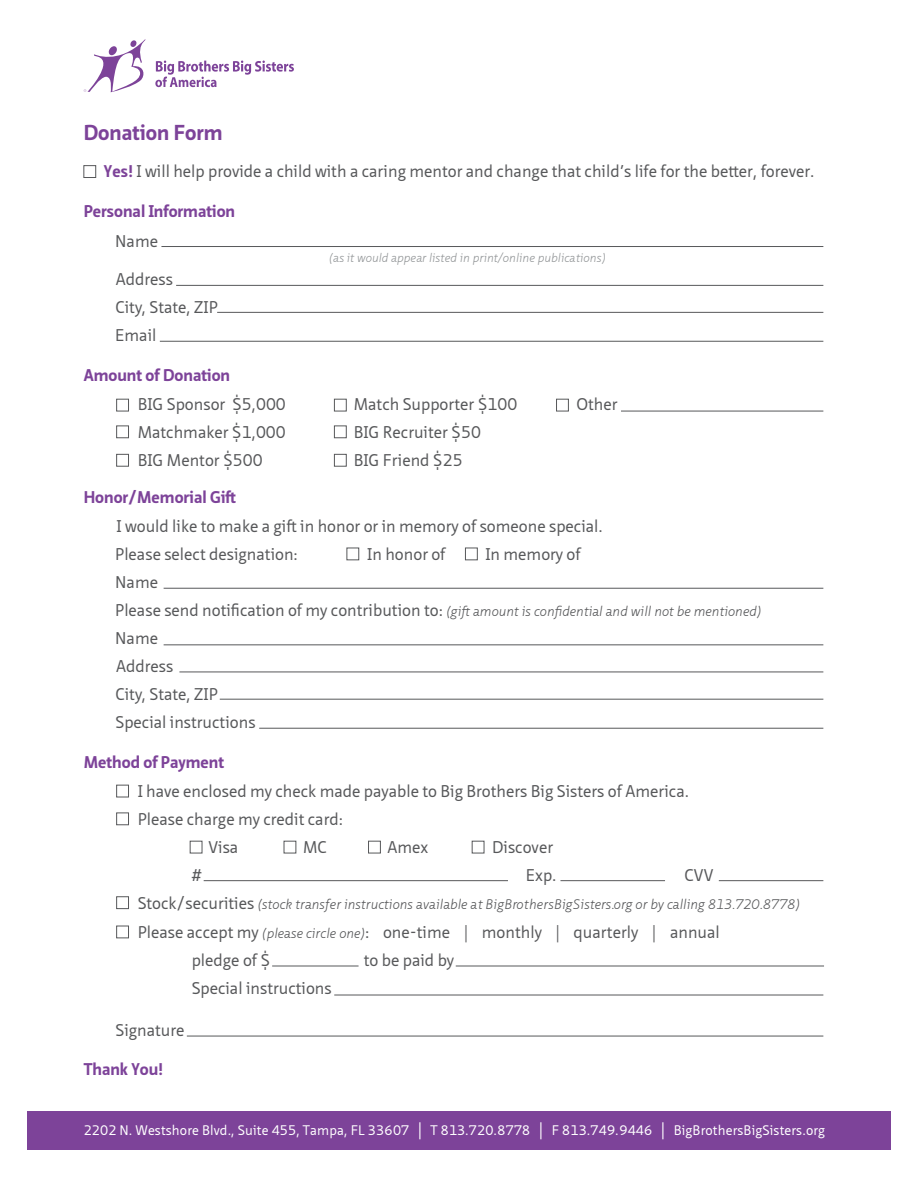
<style>
.page{position:relative;width:918px;height:1188px;background:#fff}
.page>*{position:absolute;margin:0;border:0;box-sizing:border-box;transform-origin:0 0}
.t1{font:700 21px "Neue Sans Pro";color:#7d4399}
.t2{font:16.5px/27.9px "Neue Sans Pro";color:#57585a}
.t3{font:700 16.5px "Neue Sans Pro";color:#7d4399}
.t4{font:italic 300 13.5px "Neue Sans Pro";color:#57585a}
.t5{font:13.5px "Neue Sans Pro";letter-spacing:.01em;color:#fff}
.t6{font:italic 300 12px "Neue Sans Pro";color:#939698}
.s1{font-weight:700;color:#7d4399}
.s2{font-weight:400;font-style:normal;font-size:16.5px}
.s3{font-weight:300;font-style:italic;font-size:13.5px}
.s4{font-weight:300}
.s5{font-size:16.2px}
</style>
<div class="page">
<div style="left:27px;top:1111px;width:864px;height:39px;background:#7d4399"></div>
<svg style="left:84px;top:39px;width:61px;height:53px"></svg>
<svg style="left:155px;top:61px;width:139px;height:26px"></svg>
<hr style="left:161px;top:246px;width:662px;height:1px;background:#57585a">
<hr style="left:176px;top:285px;width:647px;height:1px;background:#57585a">
<hr style="left:217px;top:312px;width:606px;height:1px;background:#57585a">
<hr style="left:160px;top:341px;width:663px;height:1px;background:#57585a">
<div style="left:347px;top:548px;width:12px;height:12px;border:1px solid #57585a"></div>
<div style="left:465px;top:548px;width:12px;height:12px;border:1px solid #57585a"></div>
<hr style="left:164px;top:645px;width:659px;height:1px;background:#57585a">
<hr style="left:179px;top:672px;width:644px;height:1px;background:#57585a">
<hr style="left:220px;top:699px;width:603px;height:1px;background:#57585a">
<hr style="left:259px;top:728px;width:564px;height:1px;background:#57585a">
<hr style="left:164px;top:588px;width:659px;height:1px;background:#57585a">
<div style="left:190px;top:841px;width:12px;height:12px;border:1px solid #57585a"></div>
<div style="left:284px;top:841px;width:12px;height:12px;border:1px solid #57585a"></div>
<div style="left:368px;top:841px;width:13px;height:12px;border:1px solid #57585a"></div>
<div style="left:472px;top:841px;width:12px;height:12px;border:1px solid #57585a"></div>
<hr style="left:204px;top:880px;width:304px;height:1px;background:#57585a">
<hr style="left:560px;top:880px;width:105px;height:1px;background:#57585a">
<hr style="left:719px;top:880px;width:104px;height:1px;background:#57585a">
<div style="left:116px;top:785px;width:13px;height:12px;border:1px solid #57585a"></div>
<div style="left:116px;top:813px;width:13px;height:12px;border:1px solid #57585a"></div>
<div style="left:116px;top:897px;width:13px;height:12px;border:1px solid #57585a"></div>
<div style="left:116px;top:926px;width:13px;height:12px;border:1px solid #57585a"></div>
<hr style="left:187px;top:1036px;width:636px;height:1px;background:#57585a">
<hr style="left:621px;top:411px;width:202px;height:1px;background:#57585a">
<hr style="left:456px;top:966px;width:368px;height:1px;background:#57585a">
<hr style="left:272px;top:966px;width:87px;height:1px;background:#57585a">
<div style="left:116px;top:399px;width:13px;height:12px;border:1px solid #57585a"></div>
<div style="left:116px;top:426px;width:13px;height:12px;border:1px solid #57585a"></div>
<div style="left:116px;top:454px;width:13px;height:12px;border:1px solid #57585a"></div>
<div style="left:334px;top:399px;width:12px;height:12px;border:1px solid #57585a"></div>
<div style="left:334px;top:426px;width:12px;height:12px;border:1px solid #57585a"></div>
<div style="left:334px;top:454px;width:12px;height:12px;border:1px solid #57585a"></div>
<div style="left:556px;top:399px;width:13px;height:12px;border:1px solid #57585a"></div>
<div style="left:84px;top:165px;width:12px;height:13px;border:1px solid #57585a"></div>
<hr style="left:334px;top:995px;width:489px;height:1px;background:#57585a">
<p class="t1" style="left:84px;top:119px;width:140px">Donation Form</p>
<p class="t2" style="left:104px;top:157px;width:712px"><span class="s1">Yes!</span> I will help provide a child with a caring mentor and change that child’s life for the better, forever.</p>
<p class="t3" style="left:84px;top:201px;width:153px">Personal Information</p>
<p class="t2" style="left:115px;top:227px;width:44px">Name</p>
<p class="t6" style="left:329px;top:250px;width:278px">(as it would appear listed in print/online publications)</p>
<p class="t2" style="left:115px;top:265px;width:104px">Address<br>City, State, ZIP<br>Email</p>
<p class="t3" style="left:84px;top:364px;width:148px">Amount of Donation</p>
<p class="t2" style="left:138px;top:390px;width:150px">BIG Sponsor $5,000</p>
<p class="t2" style="left:354px;top:390px;width:165px">Match Supporter $100</p>
<p class="t2" style="left:576px;top:390px;width:43px">Other</p>
<p class="t2" style="left:138px;top:418px;width:150px">Matchmaker $1,000</p>
<p class="t2" style="left:354px;top:418px;width:129px">BIG Recruiter $50</p>
<p class="t2" style="left:138px;top:446px;width:126px">BIG Mentor $500</p>
<p class="t2" style="left:354px;top:446px;width:110px">BIG Friend $25</p>
<p class="t3" style="left:84px;top:486px;width:154px">Honor/Memorial Gift</p>
<p class="t2" style="left:115px;top:512px;width:489px">I would like to make a gift in honor or in memory of someone special.<br>Please select designation:</p>
<p class="t2" style="left:367px;top:540px;width:80px">In honor of</p>
<p class="t2" style="left:485px;top:540px;width:97px">In memory of</p>
<p class="t2" style="left:115px;top:568px;width:44px">Name</p>
<p class="t4" style="left:115px;top:603px;width:648px"><span class="s2">Please send notification of my contribution to:</span> (gift amount is confidential and will not be mentioned)</p>
<p class="t2" style="left:115px;top:624px;width:142px">Name<br>Address<br>City, State, ZIP<br>Special instructions</p>
<p class="t3" style="left:84px;top:751px;width:142px">Method of Payment</p>
<p class="t2" style="left:138px;top:777px;width:553px">I have enclosed my check made payable to Big Brothers Big Sisters of America.</p>
<p class="t2" style="left:138px;top:805px;width:207px">Please charge my credit card:</p>
<p class="t2" style="left:209px;top:833px;width:31px">Visa</p>
<p class="t2" style="left:303px;top:833px;width:25px">MC</p>
<p class="t2" style="left:388px;top:833px;width:42px">Amex</p>
<p class="t2" style="left:492px;top:833px;width:62px">Discover</p>
<p class="t2" style="left:192px;top:861px;width:11px">#</p>
<p class="t2" style="left:526px;top:861px;width:32px">Exp.</p>
<p class="t2" style="left:684px;top:861px;width:30px">CVV</p>
<p class="t4" style="left:138px;top:895px;width:664px"><span class="s2">Stock/securities</span> (stock transfer instructions available at BigBrothersBigSisters.org or by calling 813.720.8778)</p>
<p class="t2" style="left:192px;top:918px;width:530px;text-indent:-54px">Please accept my <span class="s3">(please circle one)</span>: one-time <span class="s4">|</span> monthly <span class="s4">|</span> quarterly <span class="s4">|</span> annual pledge of $</p>
<p class="t2" style="left:364px;top:946px;width:92px">to be paid by</p>
<p class="t2" style="left:192px;top:974px;width:142px">Special instructions</p>
<p class="t2" style="left:116px;top:1015px;width:71px">Signature</p>
<p class="t3" style="left:84px;top:1059px;width:81px">Thank You!</p>
<p class="t5" style="left:84px;top:1122px;width:743px">2202 N. Westshore Blvd., Suite 455, Tampa, FL 33607 <span class="s5">|</span> T 813.720.8778 <span class="s5">|</span> F 813.749.9446 <span class="s5">|</span> BigBrothersBigSisters.org</p>
</div>
